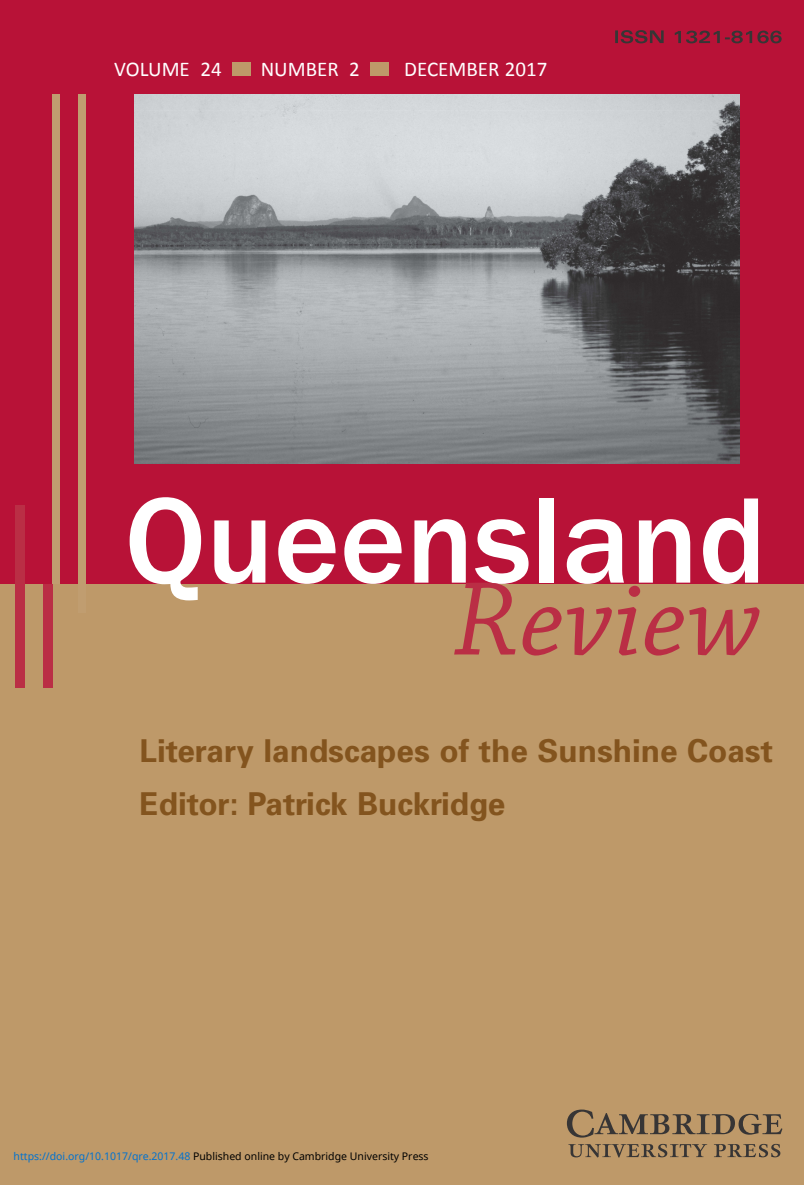
<style>
.page{position:relative;width:804px;height:1185px;background:#fff}
.page>*{position:absolute;margin:0;border:0;box-sizing:border-box;transform-origin:0 0}
.t1{font:500 126px "Franklin Gothic";color:#fff}
.t2{font:italic 110.25px "Chaparral Pro";color:#ba2e45}
.t3{font:700 31.5px/52.7px "Univers";color:#83541e}
.t4{font:21px "Calibri";color:#fff}
.t5{font:10.5px "Noto Sans";color:#000}
.s1{color:#0172cf}
</style>
<div class="page">
<div style="left:0;top:0;width:804px;height:1184px;background:#be9969"></div>
<div style="left:0;top:0;width:804px;height:584px;background:#b81237"></div>
<div style="left:232px;top:63px;width:18px;height:13px;background:#be9969"></div>
<div style="left:370px;top:63px;width:18px;height:13px;background:#be9969"></div>
<img style="left:135px;top:95px;width:604px;height:368px">
<div style="left:78px;top:95px;width:8px;height:518px;background:#c09d70"></div>
<div style="left:15px;top:505px;width:9px;height:182px;background:#ba2e45"></div>
<svg style="left:567px;top:1109px;width:215px;height:28px"></svg>
<svg style="left:568px;top:1143px;width:139px;height:14px"></svg>
<svg style="left:714px;top:1143px;width:66px;height:13px"></svg>
<svg style="left:615px;top:30px;width:166px;height:13px"></svg>
<div style="left:53px;top:95px;width:7px;height:489px;background:#c09d70"></div>
<div style="left:43px;top:584px;width:10px;height:103px;background:#ba2e45"></div>
<h3 class="t4" style="left:114px;top:60px;width:109px">VOLUME 24</h3>
<h3 class="t4" style="left:261px;top:60px;width:101px">NUMBER 2</h3>
<h3 class="t4" style="left:404px;top:60px;width:145px">DECEMBER 2017</h3>
<h1 class="t1" style="left:125px;top:492px;width:643px">Queensland</h1>
<h2 class="t2" style="left:454px;top:575px;width:310px">Review</h2>
<h3 class="t3" style="left:139px;top:727px;width:635px">Literary landscapes of the Sunshine Coast<br>Editor: Patrick Buckridge</h3>
<p class="t5" style="left:14px;top:1148px;width:416px"><span class="s1">https://doi.org/10.1017/qre.2017.48</span> Published online by Cambridge University Press</p>
</div>
